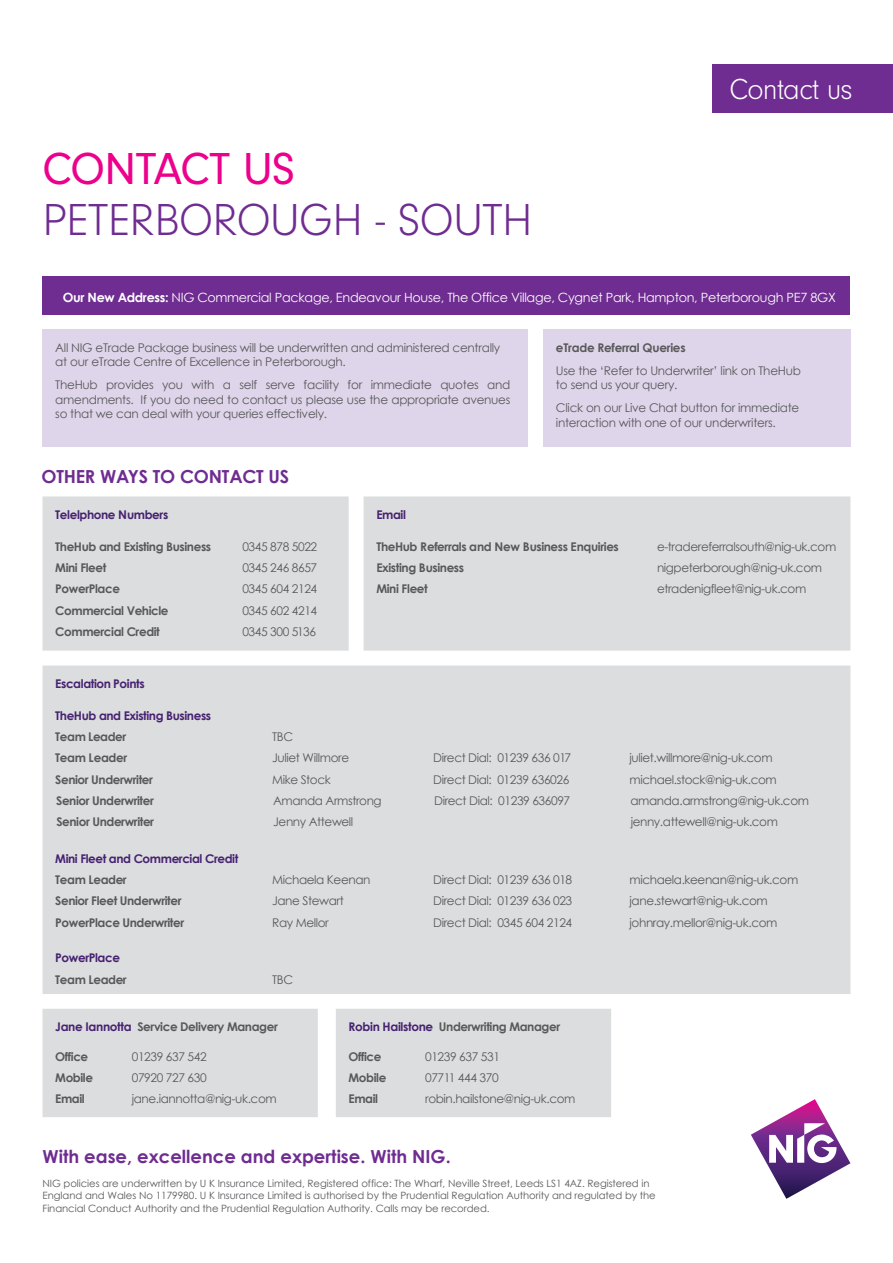
<style>
.page{position:relative;width:893px;height:1263px;background:#fff}
.page>*{position:absolute;margin:0;border:0;box-sizing:border-box;transform-origin:0 0}
.t1{font:46.5px "Neuzeit Gro T Ligh";letter-spacing:-.01em;color:#6f2c91}
.t2{font:46.5px "Neuzeit Gro T";letter-spacing:-.01em;color:#ec008c}
.t3{font:30px "Neuzeit Gro T Ligh";letter-spacing:-.025em;color:#fff}
.t4{font:700 18px "Century Gothic";color:#6f2c91}
.t5{font:12.75px "Century Gothic";letter-spacing:-.02em;color:#fff}
.t6{font:12px/14.4px "Century Gothic";letter-spacing:-.035em;color:#58595b}
.t7{font:700 12px "Century Gothic";letter-spacing:-.035em;color:#58595b}
.t8{font:700 12px "Century Gothic";letter-spacing:-.035em;color:#462271}
.t9{font:10.05px/12.8px "Century Gothic";letter-spacing:-.005em;color:#58595b}
.s1{font-weight:700}
.s2{color:#462271}
</style>
<div class="page">
<div style="left:713px;top:64px;width:180px;height:48px;background:#6f2c91"></div>
<svg style="left:751px;top:1099px;width:100px;height:100px"></svg>
<div style="left:43px;top:496px;width:306px;height:155px;background:#dcddde"></div>
<div style="left:43px;top:1009px;width:275px;height:108px;background:#dcddde"></div>
<div style="left:336px;top:1009px;width:275px;height:108px;background:#dcddde"></div>
<div style="left:364px;top:496px;width:486px;height:155px;background:#dcddde"></div>
<div style="left:43px;top:665px;width:807px;height:329px;background:#dcddde"></div>
<div style="left:43px;top:276px;width:807px;height:39px;background:#6f2c91"></div>
<div style="left:43px;top:330px;width:485px;height:117px;background:#dfd5ea"></div>
<div style="left:543px;top:330px;width:307px;height:117px;background:#dfd5ea"></div>
<h1 class="t2" style="left:43px;top:144px;width:254px">CONTACT US</h1>
<h1 class="t1" style="left:43px;top:196px;width:492px">PETERBOROUGH - SOUTH</h1>
<h2 class="t3" style="left:729px;top:74px;width:125px">Contact us</h2>
<p class="t5" style="left:63px;top:289px;width:774px"><span class="s1">Our New Address:</span> NIG Commercial Package, Endeavour House, The Office Village, Cygnet Park, Hampton, Peterborough PE7 8GX</p>
<p class="t6" style="left:55px;top:340px;width:447px">All NIG eTrade Package business will be underwritten and administered centrally at our eTrade Centre of Excellence in Peterborough.</p>
<p class="t6" style="left:55px;top:377px;width:457px;text-align:justify">TheHub provides you with a self serve facility for immediate quotes and amendments. If you do need to contact us please use the appropriate avenues so that we can deal with your queries effectively.</p>
<h3 class="t4" style="left:41px;top:462px;width:249px">OTHER WAYS TO CONTACT US</h3>
<p class="t7" style="left:556px;top:338px;width:131px">eTrade Referral Queries</p>
<p class="t6" style="left:556px;top:363px;width:247px">Use the ‘Refer to Underwriter’ link on TheHub to send us your query.</p>
<p class="t6" style="left:556px;top:400px;width:245px">Click on our Live Chat button for immediate interaction with one of our underwriters.</p>
<p class="t8" style="left:55px;top:505px;width:115px">Telelphone Numbers</p>
<p class="t7" style="left:55px;top:537px;width:157px">TheHub and Existing Business</p>
<p class="t6" style="left:242px;top:539px;width:76px">0345 878 5022</p>
<p class="t7" style="left:55px;top:559px;width:53px">Mini Fleet</p>
<p class="t6" style="left:242px;top:560px;width:76px">0345 246 8657</p>
<p class="t7" style="left:55px;top:580px;width:66px">PowerPlace</p>
<p class="t6" style="left:242px;top:582px;width:76px">0345 604 2124</p>
<p class="t7" style="left:55px;top:601px;width:115px">Commercial Vehicle</p>
<p class="t6" style="left:242px;top:603px;width:76px">0345 602 4214</p>
<p class="t7" style="left:55px;top:622px;width:106px">Commercial Credit</p>
<p class="t6" style="left:242px;top:624px;width:75px">0345 300 5136</p>
<p class="t8" style="left:376px;top:505px;width:31px">Email</p>
<p class="t7" style="left:376px;top:537px;width:244px">TheHub Referrals and New Business Enquiries</p>
<p class="t6" style="left:657px;top:539px;width:181px">e-tradereferralsouth@nig-uk.com</p>
<p class="t7" style="left:376px;top:559px;width:89px">Existing Business</p>
<p class="t6" style="left:657px;top:560px;width:167px">nigpeterborough@nig-uk.com</p>
<p class="t7" style="left:376px;top:580px;width:53px">Mini Fleet</p>
<p class="t6" style="left:657px;top:582px;width:151px">etradenigfleet@nig-uk.com</p>
<p class="t8" style="left:55px;top:674px;width:91px">Escalation Points</p>
<p class="t8" style="left:55px;top:706px;width:157px">TheHub and Existing Business</p>
<p class="t7" style="left:55px;top:728px;width:73px">Team Leader</p>
<p class="t6" style="left:272px;top:729px;width:22px">TBC</p>
<p class="t7" style="left:55px;top:749px;width:73px">Team Leader</p>
<p class="t6" style="left:272px;top:751px;width:79px">Juliet Willmore</p>
<p class="t6" style="left:433px;top:751px;width:139px">Direct Dial: 01239 636 017</p>
<p class="t6" style="left:630px;top:751px;width:145px">juliet.willmore@nig-uk.com</p>
<p class="t7" style="left:55px;top:770px;width:99px">Senior Underwriter</p>
<p class="t6" style="left:272px;top:772px;width:60px">Mike Stock</p>
<p class="t6" style="left:433px;top:772px;width:138px">Direct Dial: 01239 636026</p>
<p class="t6" style="left:630px;top:772px;width:149px">michael.stock@nig-uk.com</p>
<p class="t7" style="left:56px;top:791px;width:99px">Senior Underwriter</p>
<p class="t6" style="left:273px;top:793px;width:110px">Amanda Armstrong</p>
<p class="t6" style="left:434px;top:793px;width:138px">Direct Dial: 01239 636097</p>
<p class="t6" style="left:630px;top:793px;width:180px">amanda.armstrong@nig-uk.com</p>
<p class="t7" style="left:56px;top:813px;width:99px">Senior Underwriter</p>
<p class="t6" style="left:273px;top:814px;width:82px">Jenny Attewell</p>
<p class="t6" style="left:631px;top:814px;width:149px">jenny.attewell@nig-uk.com</p>
<p class="t8" style="left:55px;top:849px;width:185px">Mini Fleet and Commercial Credit</p>
<p class="t7" style="left:55px;top:871px;width:73px">Team Leader</p>
<p class="t6" style="left:272px;top:872px;width:100px">Michaela Keenan</p>
<p class="t6" style="left:433px;top:872px;width:141px">Direct Dial: 01239 636 018</p>
<p class="t6" style="left:630px;top:872px;width:170px">michaela.keenan@nig-uk.com</p>
<p class="t7" style="left:55px;top:892px;width:128px">Senior Fleet Underwriter</p>
<p class="t6" style="left:272px;top:894px;width:73px">Jane Stewart</p>
<p class="t6" style="left:433px;top:894px;width:141px">Direct Dial: 01239 636 023</p>
<p class="t6" style="left:630px;top:894px;width:140px">jane.stewart@nig-uk.com</p>
<p class="t7" style="left:55px;top:913px;width:131px">PowerPlace Underwriter</p>
<p class="t6" style="left:272px;top:915px;width:58px">Ray Mellor</p>
<p class="t6" style="left:433px;top:915px;width:141px">Direct Dial: 0345 604 2124</p>
<p class="t6" style="left:630px;top:915px;width:149px">johnray.mellor@nig-uk.com</p>
<p class="t8" style="left:55px;top:949px;width:66px">PowerPlace</p>
<p class="t7" style="left:55px;top:970px;width:73px">Team Leader</p>
<p class="t6" style="left:272px;top:972px;width:22px">TBC</p>
<p class="t7" style="left:55px;top:1017px;width:224px"><span class="s2">Jane Iannotta</span> Service Delivery Manager</p>
<p class="t7" style="left:55px;top:1047px;width:35px">Office</p>
<p class="t6" style="left:132px;top:1049px;width:76px">01239 637 542</p>
<p class="t7" style="left:55px;top:1068px;width:39px">Mobile</p>
<p class="t6" style="left:132px;top:1070px;width:76px">07920 727 630</p>
<p class="t7" style="left:55px;top:1090px;width:31px">Email</p>
<p class="t6" style="left:132px;top:1091px;width:146px">jane.iannotta@nig-uk.com</p>
<p class="t7" style="left:349px;top:1017px;width:213px"><span class="s2">Robin Hailstone</span> Underwriting Manager</p>
<p class="t7" style="left:349px;top:1047px;width:35px">Office</p>
<p class="t6" style="left:425px;top:1049px;width:76px">01239 637 531</p>
<p class="t7" style="left:349px;top:1068px;width:39px">Mobile</p>
<p class="t6" style="left:425px;top:1070px;width:75px">07711 444 370</p>
<p class="t7" style="left:349px;top:1090px;width:31px">Email</p>
<p class="t6" style="left:425px;top:1091px;width:152px">robin.hailstone@nig-uk.com</p>
<h3 class="t4" style="left:43px;top:1143px;width:410px">With ease, excellence and expertise. With NIG.</h3>
<p class="t9" style="left:43px;top:1176px;width:615px">NIG policies are underwritten by U K Insurance Limited, Registered office: The Wharf, Neville Street, Leeds LS1 4AZ. Registered in<br>England and Wales No 1179980. U K Insurance Limited is authorised by the Prudential Regulation Authority and regulated by the<br>Financial Conduct Authority and the Prudential Regulation Authority. Calls may be recorded.</p>
</div>
